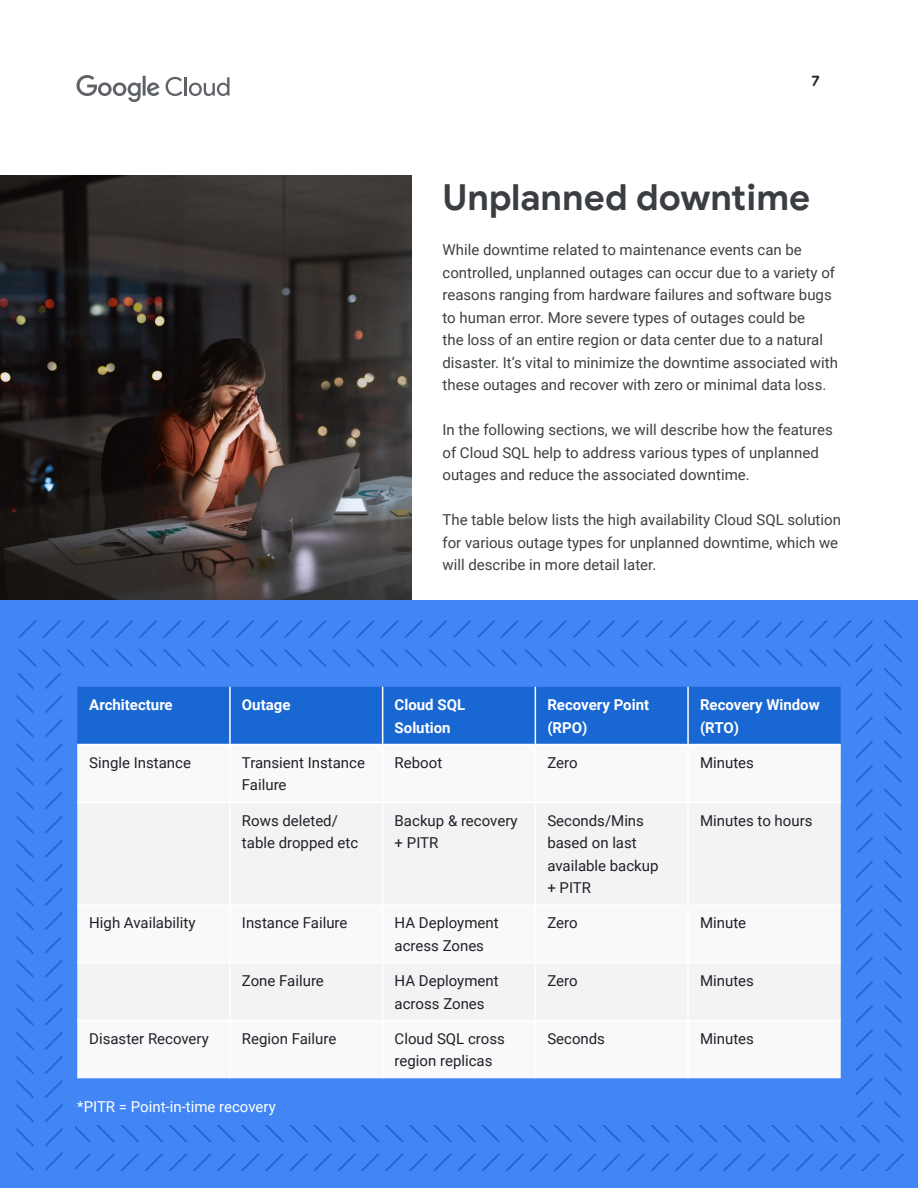
<style>
.page{position:relative;width:918px;height:1188px;background:#fff}
.page>*{position:absolute;margin:0;border:0;box-sizing:border-box;transform-origin:0 0}
.t1{font:700 36px "Google Sans";color:#3a3d42}
.t2{font:15px/22.5px "Roboto";color:#3c4043}
.t3{font:15px/22.5px "Roboto";color:#202124}
.t4{font:700 15px/22.5px "Roboto";color:#fff}
.t5{font:15px "Roboto";color:#fff}
.t6{font:700 15px "Google Sans";color:#202124}
</style>
<div class="page">
<img style="left:0;top:176px;width:412px;height:424px">
<div style="left:0;top:600px;width:918px;height:588px;background:#4285f4"></div>
<svg style="left:16px;top:620px;width:888px;height:551px"></svg>
<svg style="left:76px;top:75px;width:84px;height:27px"></svg>
<svg style="left:166px;top:77px;width:64px;height:19px"></svg>
<div style="left:77px;top:687px;width:764px;height:57px;background:#1967d2"></div>
<div style="left:77px;top:745px;width:764px;height:333px;background:#f8f9fa"></div>
<div style="left:77px;top:803px;width:764px;height:217px;background:#f1f3f4"></div>
<hr style="left:229px;top:687px;width:2px;height:57px;background:#fff">
<hr style="left:382px;top:687px;width:1px;height:57px;background:#fff">
<hr style="left:535px;top:687px;width:1px;height:57px;background:#fff">
<hr style="left:687px;top:687px;width:2px;height:57px;background:#fff">
<hr style="left:77px;top:744px;width:153px;height:1px;background:#fff">
<hr style="left:230px;top:744px;width:153px;height:1px;background:#fff">
<hr style="left:383px;top:744px;width:152px;height:1px;background:#fff">
<hr style="left:535px;top:744px;width:153px;height:1px;background:#fff">
<hr style="left:688px;top:744px;width:153px;height:1px;background:#fff">
<hr style="left:229px;top:745px;width:2px;height:57px;background:#fff">
<hr style="left:382px;top:745px;width:1px;height:57px;background:#fff">
<hr style="left:535px;top:745px;width:1px;height:57px;background:#fff">
<hr style="left:687px;top:745px;width:2px;height:57px;background:#fff">
<hr style="left:77px;top:802px;width:153px;height:1px;background:#fff">
<hr style="left:230px;top:802px;width:153px;height:1px;background:#fff">
<hr style="left:229px;top:803px;width:2px;height:101px;background:#fff">
<hr style="left:383px;top:802px;width:152px;height:1px;background:#fff">
<hr style="left:382px;top:803px;width:1px;height:101px;background:#fff">
<hr style="left:535px;top:802px;width:153px;height:1px;background:#fff">
<hr style="left:535px;top:803px;width:1px;height:101px;background:#fff">
<hr style="left:688px;top:802px;width:153px;height:1px;background:#fff">
<hr style="left:687px;top:803px;width:2px;height:101px;background:#fff">
<hr style="left:77px;top:904px;width:153px;height:2px;background:#fff">
<hr style="left:230px;top:904px;width:153px;height:2px;background:#fff">
<hr style="left:229px;top:906px;width:2px;height:56px;background:#fff">
<hr style="left:383px;top:904px;width:152px;height:2px;background:#fff">
<hr style="left:382px;top:906px;width:1px;height:56px;background:#fff">
<hr style="left:535px;top:904px;width:153px;height:2px;background:#fff">
<hr style="left:535px;top:906px;width:1px;height:56px;background:#fff">
<hr style="left:688px;top:904px;width:153px;height:2px;background:#fff">
<hr style="left:687px;top:906px;width:2px;height:56px;background:#fff">
<hr style="left:77px;top:962px;width:153px;height:2px;background:#fff">
<hr style="left:230px;top:962px;width:153px;height:2px;background:#fff">
<hr style="left:229px;top:964px;width:2px;height:56px;background:#fff">
<hr style="left:383px;top:962px;width:152px;height:2px;background:#fff">
<hr style="left:382px;top:964px;width:1px;height:56px;background:#fff">
<hr style="left:535px;top:962px;width:153px;height:2px;background:#fff">
<hr style="left:535px;top:964px;width:1px;height:56px;background:#fff">
<hr style="left:688px;top:962px;width:153px;height:2px;background:#fff">
<hr style="left:687px;top:964px;width:2px;height:56px;background:#fff">
<hr style="left:77px;top:1020px;width:153px;height:1px;background:#fff">
<hr style="left:230px;top:1020px;width:153px;height:1px;background:#fff">
<hr style="left:229px;top:1021px;width:2px;height:57px;background:#fff">
<hr style="left:383px;top:1020px;width:152px;height:1px;background:#fff">
<hr style="left:382px;top:1021px;width:1px;height:57px;background:#fff">
<hr style="left:535px;top:1020px;width:153px;height:1px;background:#fff">
<hr style="left:535px;top:1021px;width:1px;height:57px;background:#fff">
<hr style="left:688px;top:1020px;width:153px;height:1px;background:#fff">
<hr style="left:687px;top:1021px;width:2px;height:57px;background:#fff">
<p class="t6" style="left:812px;top:72px;width:10px">7</p>
<h1 class="t1" style="left:442px;top:175px;width:369px">Unplanned downtime</h1>
<p class="t2" style="left:442px;top:238px;width:397px">While downtime related to maintenance events can be controlled, unplanned outages can occur due to a variety of reasons ranging from hardware failures and software bugs to human error. More severe types of outages could be<br>the loss of an entire region or data center due to a natural disaster. It’s vital to minimize the downtime associated with these outages and recover with zero or minimal data loss.</p>
<p class="t2" style="left:442px;top:418px;width:392px">In the following sections, we will describe how the features of Cloud SQL help to address various types of unplanned outages and reduce the associated downtime.</p>
<p class="t2" style="left:442px;top:508px;width:400px">The table below lists the high availability Cloud SQL solution for various outage types for unplanned downtime, which we will describe in more detail later.</p>
<p class="t4" style="left:89px;top:693px;width:85px">Architecture</p>
<p class="t4" style="left:242px;top:693px;width:50px">Outage</p>
<p class="t4" style="left:395px;top:693px;width:72px">Cloud SQL<br>Solution</p>
<p class="t4" style="left:547px;top:693px;width:103px">Recovery Point (RPO)</p>
<p class="t4" style="left:700px;top:693px;width:121px">Recovery Window (RTO)</p>
<p class="t3" style="left:89px;top:751px;width:103px">Single Instance</p>
<p class="t3" style="left:242px;top:751px;width:125px">Transient Instance<br>Failure</p>
<p class="t3" style="left:395px;top:751px;width:49px">Reboot</p>
<p class="t3" style="left:547px;top:751px;width:32px">Zero</p>
<p class="t3" style="left:700px;top:751px;width:55px">Minutes</p>
<p class="t3" style="left:242px;top:808px;width:118px">Rows deleted/ table dropped etc</p>
<p class="t3" style="left:395px;top:808px;width:124px">Backup &amp; recovery + PITR</p>
<p class="t3" style="left:547px;top:808px;width:113px">Seconds/Mins based on last available backup + PITR</p>
<p class="t3" style="left:700px;top:808px;width:114px">Minutes to hours</p>
<p class="t3" style="left:89px;top:911px;width:108px">High Availability</p>
<p class="t3" style="left:242px;top:911px;width:107px">Instance Failure</p>
<p class="t3" style="left:395px;top:911px;width:105px">HA Deployment acress Zones</p>
<p class="t3" style="left:547px;top:911px;width:32px">Zero</p>
<p class="t3" style="left:700px;top:911px;width:48px">Minute</p>
<p class="t3" style="left:242px;top:969px;width:83px">Zone Failure</p>
<p class="t3" style="left:395px;top:969px;width:105px">HA Deployment across Zones</p>
<p class="t3" style="left:547px;top:969px;width:32px">Zero</p>
<p class="t3" style="left:700px;top:969px;width:55px">Minutes</p>
<p class="t3" style="left:89px;top:1027px;width:121px">Disaster Recovery</p>
<p class="t3" style="left:242px;top:1027px;width:96px">Region Failure</p>
<p class="t3" style="left:395px;top:1027px;width:112px">Cloud SQL cross region replicas</p>
<p class="t3" style="left:547px;top:1027px;width:59px">Seconds</p>
<p class="t3" style="left:700px;top:1027px;width:55px">Minutes</p>
<p class="t5" style="left:77px;top:1096px;width:200px">*PITR = Point-in-time recovery</p>
</div>
